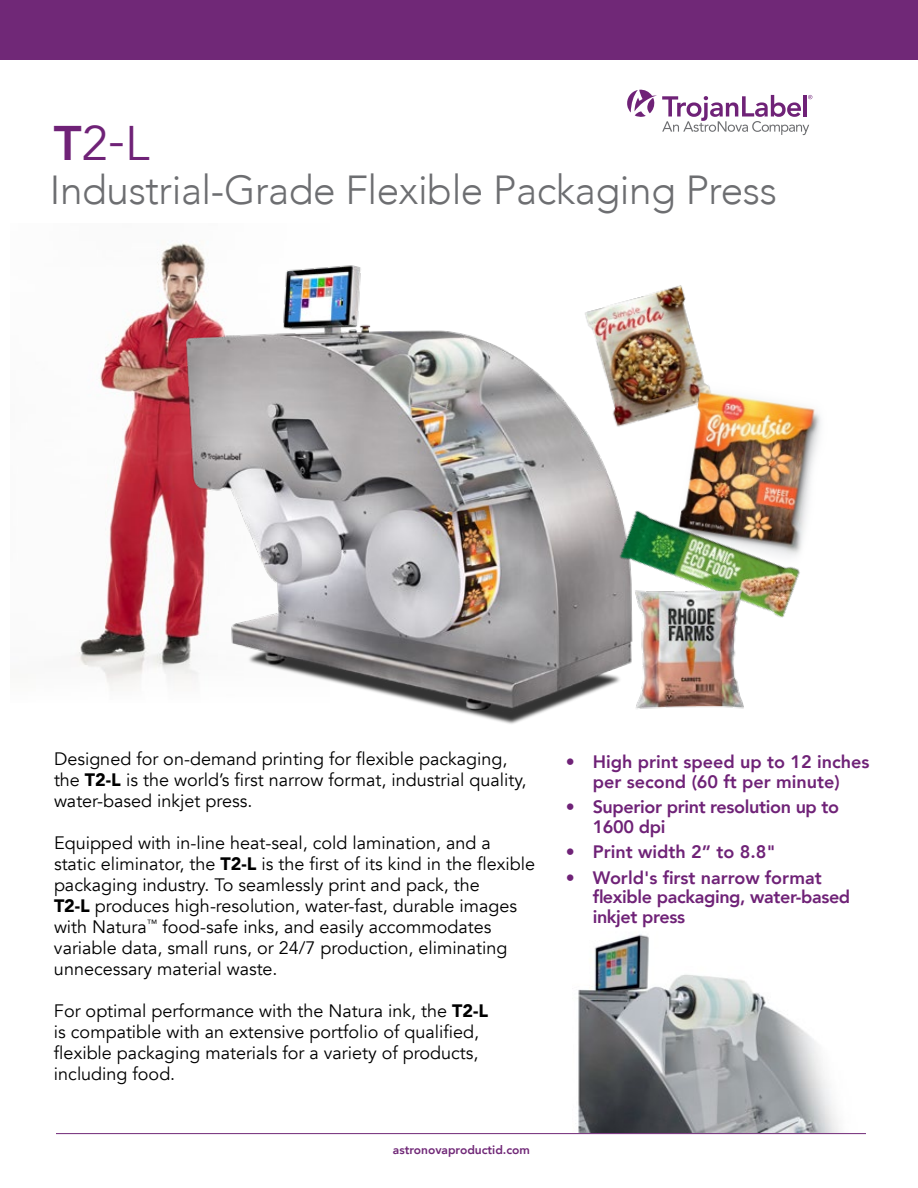
<style>
.page{position:relative;width:918px;height:1188px;background:#fff}
.page>*{position:absolute;margin:0;border:0;box-sizing:border-box;transform-origin:0 0}
.t1{font:48.45px "Avenir";color:#6f2277}
.t2{font:300 40.5px "Avenir";letter-spacing:-.01em;color:#6d6e71}
.t3{font:18px/21px "Avenir";color:#000}
.t4{font:800 18px/19.5px "Avenir";letter-spacing:-.02em;color:#6f2277}
.t5{font:800 18px/19.5px "Avenir";color:#6f2277;text-align:center}
.t6{font:800 12px "Avenir";color:#702877}
.s1{font-weight:800}
.s2{font-weight:900}
</style>
<div class="page">
<img style="left:578px;top:934px;width:261px;height:198px">
<img style="left:76px;top:243px;width:119px;height:448px">
<img style="left:156px;top:247px;width:449px;height:477px">
<img style="left:578px;top:276px;width:124px;height:162px">
<img style="left:647px;top:370px;width:174px;height:97px">
<img style="left:589px;top:467px;width:223px;height:224px">
<img style="left:619px;top:573px;width:153px;height:136px">
<hr style="left:56px;top:1133px;width:810px;height:1px;background:#702877">
<div style="left:0;top:0;width:918px;height:59px;background:#702877"></div>
<svg style="left:627px;top:89px;width:185px;height:46px"></svg>
<h1 class="t1" style="left:54px;top:114px;width:97px"><span class="s1">T</span>2-L</h1>
<h2 class="t2" style="left:50px;top:166px;width:729px">Industrial-Grade Flexible Packaging Press</h2>
<p class="t3" style="left:54px;top:749px;width:474px">Designed for on-demand printing for flexible packaging, the <span class="s2">T2-L</span> is the world’s first narrow format, industrial quality, water-based inkjet press.</p>
<p class="t3" style="left:54px;top:833px;width:483px">Equipped with in-line heat-seal, cold lamination, and a static eliminator, the <span class="s2">T2-L</span> is the first of its kind in the flexible packaging industry. To seamlessly print and pack, the<br><span class="s2">T2-L</span> produces high-resolution, water-fast, durable images with Natura<sup>™</sup> food-safe inks, and easily accommodates variable data, small runs, or 24/7 production, eliminating unnecessary material waste.</p>
<p class="t3" style="left:54px;top:1001px;width:436px">For optimal performance with the Natura ink, the <span class="s2">T2-L </span>is compatible with an extensive portfolio of qualified, flexible packaging materials for a variety of products, including food.</p>
<p class="t6" style="left:393px;top:1140px;width:139px">astronovaproductid.com</p>
<p class="t5" style="left:566px;top:752px;width:305px">• High print speed up to 12 inches per second (60 ft per minute)</p>
<p class="t4" style="left:593px;top:797px;width:248px;text-indent:-27px">• Superior print resolution up to<br>1600 dpi</p>
<p class="t5" style="left:566px;top:842px;width:212px">• Print width 2” to 8.8"</p>
<p class="t4" style="left:593px;top:868px;width:259px;text-indent:-27px">• World's first narrow format flexible packaging, water-based inkjet press</p>
</div>
